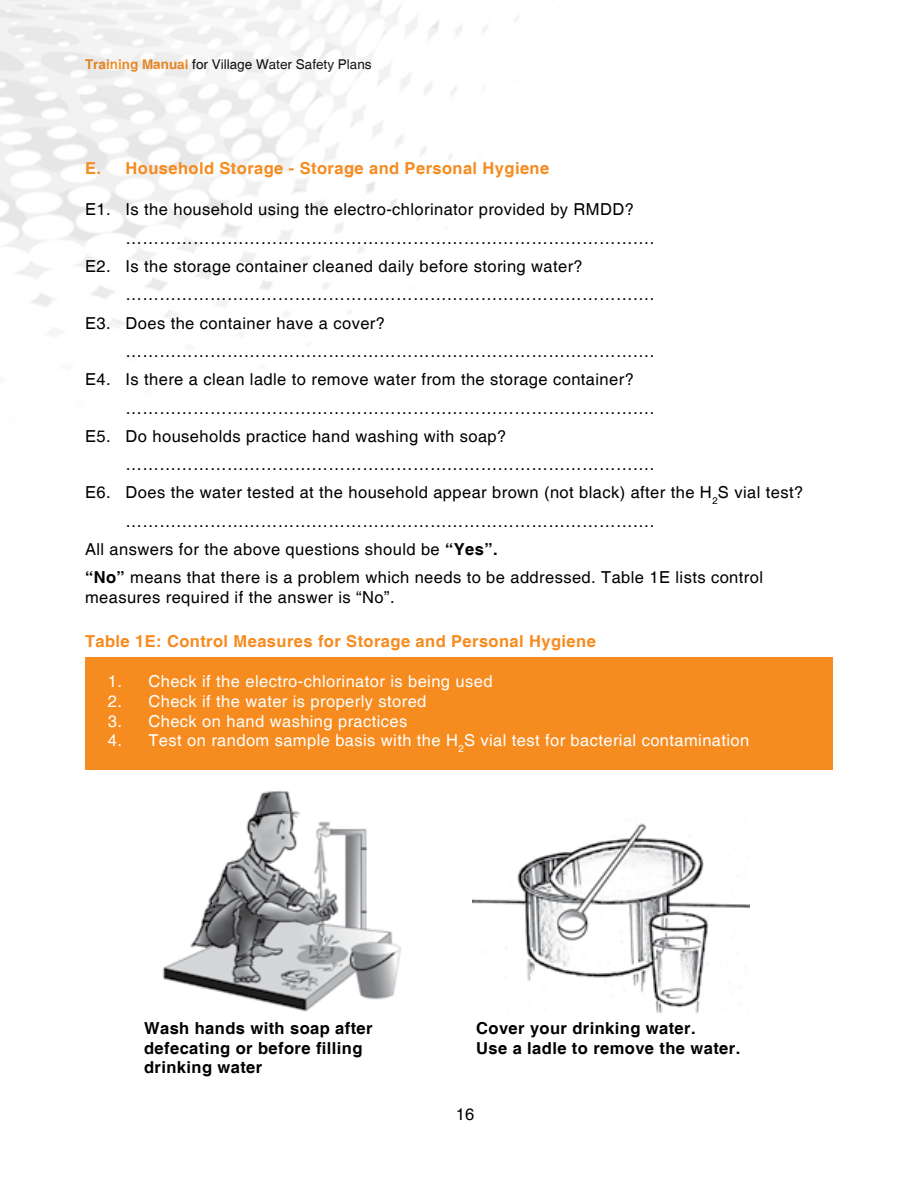
<style>
.page{position:relative;width:918px;height:1188px;background:#fff}
.page>*{position:absolute;margin:0;border:0;box-sizing:border-box;transform-origin:0 0}
.t1{font:16.5px "Helvetica";letter-spacing:.025em;color:#000}
.t2{font:16.5px "Helvetica";letter-spacing:.025em;color:#fff}
.t3{font:700 16.5px/19.8px "Helvetica";letter-spacing:.025em;color:#000}
.t4{font:700 16.5px "Helvetica";letter-spacing:.025em;color:#f68b1f}
.t5{font:13.5px "Helvetica";color:#000}
.s1{font-weight:700;color:#f68b1f}
.s2{font-weight:700}
</style>
<div class="page">
<div style="left:85px;top:657px;width:748px;height:113px;background:#f68b1f"></div>
<img style="left:162px;top:791px;width:239px;height:221px">
<img style="left:472px;top:823px;width:277px;height:191px">
<p class="t5" style="left:85px;top:56px;width:288px"><span class="s1">Training Manual</span> for Village Water Safety Plans</p>
<p class="t4" style="left:85px;top:158px;width:466px">E. Household Storage - Storage and Personal Hygiene</p>
<p class="t1" style="left:85px;top:200px;width:550px">E1. Is the household using the electro-chlorinator provided by RMDD?</p>
<p class="t1" style="left:126px;top:228px;width:530px">………………………………………………………………………………….</p>
<p class="t1" style="left:85px;top:257px;width:499px">E2. Is the storage container cleaned daily before storing water?</p>
<p class="t1" style="left:126px;top:285px;width:530px">………………………………………………………………………………….</p>
<p class="t1" style="left:85px;top:313px;width:302px">E3. Does the container have a cover?</p>
<p class="t1" style="left:126px;top:342px;width:530px">………………………………………………………………………………….</p>
<p class="t1" style="left:85px;top:370px;width:550px">E4. Is there a clean ladle to remove water from the storage container?</p>
<p class="t1" style="left:126px;top:398px;width:530px">………………………………………………………………………………….</p>
<p class="t1" style="left:85px;top:426px;width:423px">E5. Do households practice hand washing with soap?</p>
<p class="t1" style="left:126px;top:455px;width:530px">………………………………………………………………………………….</p>
<p class="t1" style="left:85px;top:483px;width:720px">E6. Does the water tested at the household appear brown (not black) after the H<sub>2</sub>S vial test?</p>
<p class="t1" style="left:126px;top:511px;width:530px">………………………………………………………………………………….</p>
<p class="t1" style="left:85px;top:540px;width:414px">All answers for the above questions should be <span class="s2">“Yes”.</span></p>
<p class="t1" style="left:85px;top:568px;width:679px"><span class="s2">“No”</span> means that there is a problem which needs to be addressed. Table 1E lists control</p>
<p class="t1" style="left:85px;top:588px;width:311px">measures required if the answer is “No”.</p>
<p class="t4" style="left:85px;top:631px;width:512px">Table 1E: Control Measures for Storage and Personal Hygiene</p>
<p class="t2" style="left:108px;top:672px;width:386px">1. Check if the electro-chlorinator is being used</p>
<p class="t2" style="left:108px;top:691px;width:320px">2. Check if the water is properly stored</p>
<p class="t2" style="left:108px;top:711px;width:301px">3. Check on hand washing practices</p>
<p class="t2" style="left:108px;top:731px;width:643px">4. Test on random sample basis with the H<sub>2</sub>S vial test for bacterial contamination</p>
<p class="t3" style="left:144px;top:1019px;width:230px">Wash hands with soap after defecating or before filling drinking water</p>
<p class="t3" style="left:476px;top:1019px;width:266px">Cover your drinking water.<br>Use a ladle to remove the water.</p>
<p class="t1" style="left:456px;top:1105px;width:20px">16</p>
</div>
